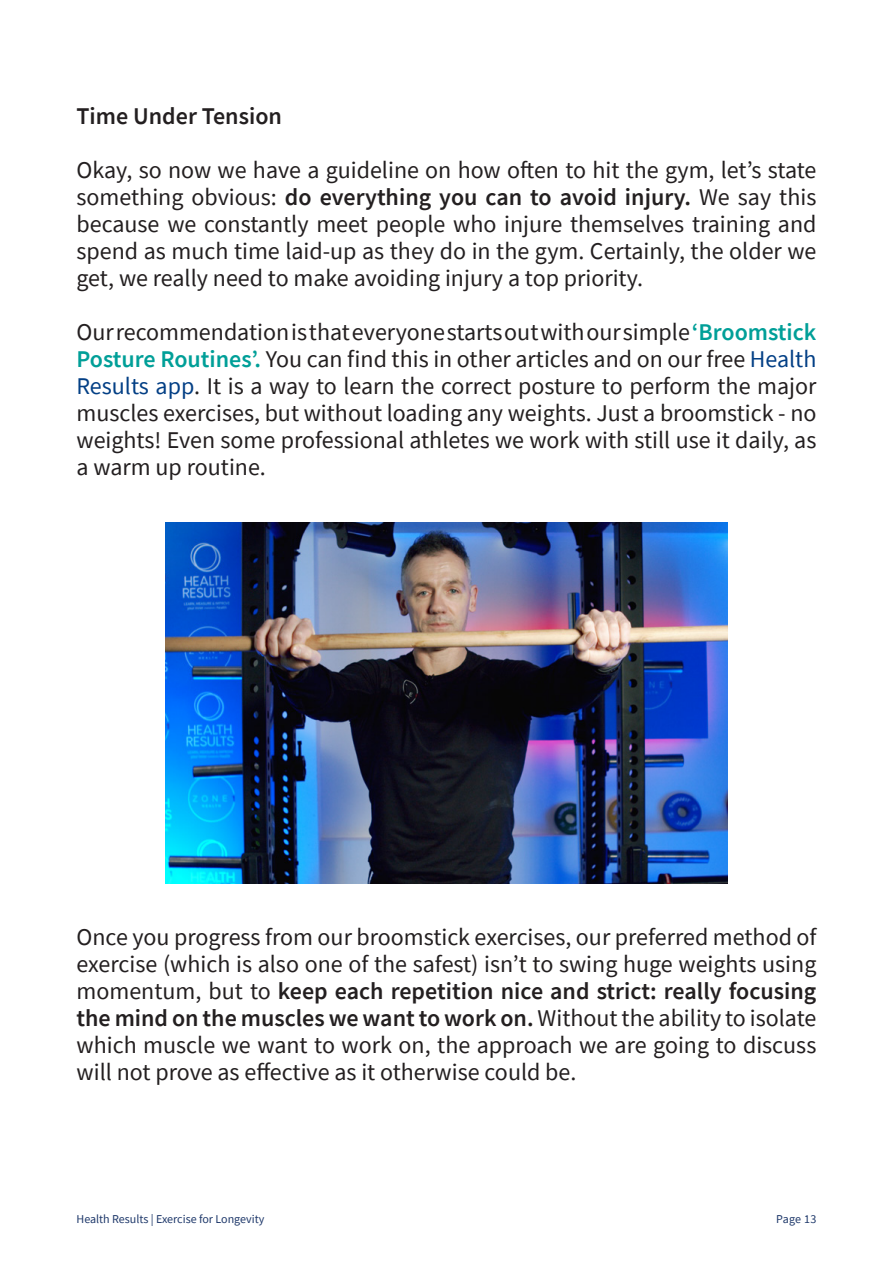
<style>
.page{position:relative;width:893px;height:1263px;background:#fff}
.page>*{position:absolute;margin:0;border:0;box-sizing:border-box;transform-origin:0 0}
.t1{font:24px/27px "Source Sans Pro";color:#231f20;text-align:justify}
.t2{font:600 24px "Source Sans Pro";color:#231f20}
.t3{font:12px "Source Sans Pro";color:#1e386a}
.s1{font-weight:600}
.s2{font-weight:600;color:#009f98}
.s3{color:#033f85}
</style>
<div class="page">
<img style="left:166px;top:523px;width:561px;height:361px">
<p class="t2" style="left:77px;top:101px;width:207px">Time Under Tension</p>
<p class="t1" style="left:77px;top:157px;width:741px">Okay, so now we have a guideline on how often to hit the gym, let’s state something obvious: <span class="s1">do everything you can to avoid injury.</span> We say this because we constantly meet people who injure themselves training and spend as much time laid-up as they do in the gym. Certainly, the older we get, we really need to make avoiding injury a top priority.</p>
<p class="t1" style="left:77px;top:319px;width:741px">Our recommendation is that everyone starts out with our simple <span class="s2">‘Broomstick Posture Routines’.</span> You can find this in other articles and on our free <span class="s3">Health Results app</span>. It is a way to learn the correct posture to perform the major muscles exercises, but without loading any weights. Just a broomstick - no weights! Even some professional athletes we work with still use it daily, as a warm up routine.</p>
<p class="t1" style="left:77px;top:923px;width:741px">Once you progress from our broomstick exercises, our preferred method of exercise (which is also one of the safest) isn’t to swing huge weights using momentum, but to <span class="s1">keep each repetition nice and strict: really focusing the mind on the muscles we want to work on.</span> Without the ability to isolate which muscle we want to work on, the approach we are going to discuss will not prove as effective as it otherwise could be.</p>
<p class="t3" style="left:77px;top:1212px;width:189px">Health Results | Exercise for Longevity</p>
<p class="t3" style="left:776px;top:1212px;width:42px">Page 13</p>
</div>
